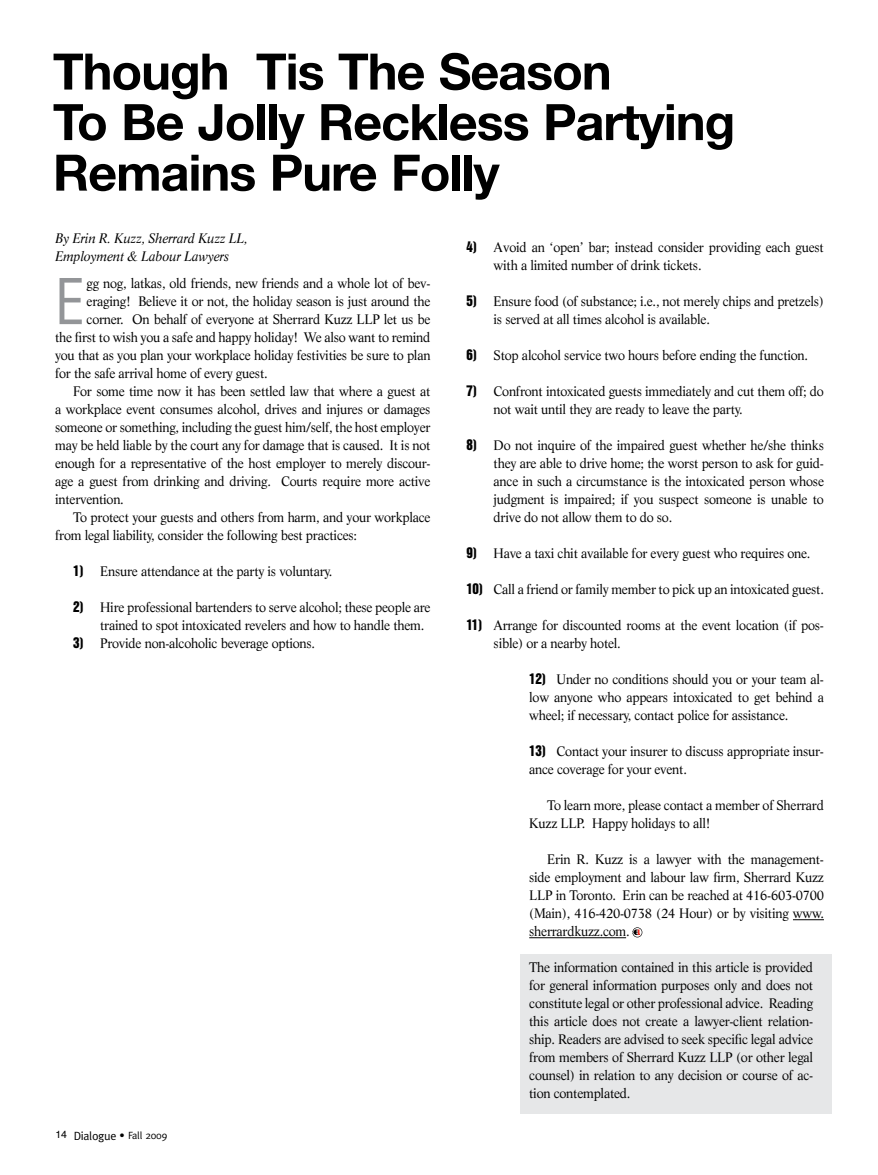
<style>
.page{position:relative;width:878px;height:1175px;background:#fff}
.page>*{position:absolute;margin:0;border:0;box-sizing:border-box;transform-origin:0 0}
.t1{font:condensed 61.5px "Helvetica LT Std";color:#939598;scale:.96 1}
.t2{font:700 50.25px/50.6px "Helvetica Neue";letter-spacing:-.02em;color:#000}
.t3{font:13.5px/18px "Life";letter-spacing:-.02em;color:#000;scale:.96 1}
.t4{font:italic 13.5px/18px "Life";letter-spacing:-.02em;color:#000;scale:.96 1}
.t5{font:10.5px "Meta";letter-spacing:-.025em;color:#000}
.s1{font-family:"Helvetica Inserat LT Std"}
.s2{font-family:"Helvetica"}
.s3{font-size:12px}
</style>
<div class="page">
<div style="left:520px;top:953px;width:311px;height:160px;background:#e6e7e8"></div>
<hr style="left:793px;top:919px;width:31px;height:1px;background:#000">
<hr style="left:529px;top:937px;width:97px;height:1px;background:#000">
<svg style="left:632px;top:927px;width:10px;height:10px"></svg>
<h2 class="t2" style="left:53px;top:45px;width:684px">Though ‘Tis The Season<br>To Be Jolly Reckless Partying<br>Remains Pure Folly</h2>
<p class="t4" style="left:55px;top:229px;width:202px">By Erin R. Kuzz, Sherrard Kuzz LL,<br>Employment &amp; Labour Lawyers</p>
<h1 class="t1" style="left:55px;top:263px;width:32px">E</h1>
<p class="t3" style="left:87px;top:274px;width:360px">gg nog, latkas, old friends, new friends and a whole lot of bev-</p>
<p class="t3" style="left:87px;top:292px;width:360px">eraging! Believe it or not, the holiday season is just around the</p>
<p class="t3" style="left:87px;top:310px;width:360px">corner. On behalf of everyone at Sherrard Kuzz LLP let us be</p>
<p class="t3" style="left:55px;top:328px;width:392px">the first to wish you a safe and happy holiday! We also want to remind</p>
<p class="t3" style="left:55px;top:346px;width:392px">you that as you plan your workplace holiday festivities be sure to plan</p>
<p class="t3" style="left:55px;top:364px;width:223px">for the safe arrival home of every guest.</p>
<p class="t3" style="left:73px;top:382px;width:374px">For some time now it has been settled law that where a guest at</p>
<p class="t3" style="left:55px;top:400px;width:392px">a workplace event consumes alcohol, drives and injures or damages</p>
<p class="t3" style="left:55px;top:418px;width:392px">someone or something, including the guest him/self, the host employer</p>
<p class="t3" style="left:55px;top:436px;width:392px">may be held liable by the court any for damage that is caused. It is not</p>
<p class="t3" style="left:55px;top:454px;width:392px">enough for a representative of the host employer to merely discour-</p>
<p class="t3" style="left:55px;top:472px;width:392px">age a guest from drinking and driving. Courts require more active</p>
<p class="t3" style="left:55px;top:490px;width:73px">intervention.</p>
<p class="t3" style="left:73px;top:508px;width:374px">To protect your guests and others from harm, and your workplace</p>
<p class="t3" style="left:55px;top:526px;width:316px">from legal liability, consider the following best practices:</p>
<p class="t3" style="left:73px;top:562px;width:271px"><span class="s1">1)</span> Ensure attendance at the party is voluntary.</p>
<p class="t3" style="left:100px;top:598px;width:345px;text-indent:-27px"><span class="s1">2)</span> Hire professional bartenders to serve alcohol; these people are trained to spot intoxicated revelers and how to handle them.</p>
<p class="t3" style="left:73px;top:634px;width:253px"><span class="s1">3)</span> Provide non-alcoholic beverage options.</p>
<p class="t5" style="left:56px;top:1129px;width:113px"><span class="s2">14</span> <span class="s3">Dialogue</span> • Fall 2009</p>
<p class="t3" style="left:493px;top:238px;width:345px;text-indent:-27px"><span class="s1">4)</span> Avoid an ‘open’ bar; instead consider providing each guest with a limited number of drink tickets.</p>
<p class="t3" style="left:493px;top:292px;width:345px;text-indent:-27px"><span class="s1">5)</span> Ensure food (of substance; i.e., not merely chips and pretzels) is served at all times alcohol is available.</p>
<p class="t3" style="left:466px;top:346px;width:357px"><span class="s1">6)</span> Stop alcohol service two hours before ending the function.</p>
<p class="t3" style="left:493px;top:382px;width:345px;text-indent:-27px"><span class="s1">7)</span> Confront intoxicated guests immediately and cut them off; do not wait until they are ready to leave the party.</p>
<p class="t3" style="left:493px;top:436px;width:345px;text-align:justify;text-indent:-27px"><span class="s1">8)</span> Do not inquire of the impaired guest whether he/she thinks they are able to drive home; the worst person to ask for guid&shy;ance in such a circumstance is the intoxicated person whose judgment is impaired; if you suspect someone is unable to drive do not allow them to do so.</p>
<p class="t3" style="left:466px;top:544px;width:360px"><span class="s1">9)</span> Have a taxi chit available for every guest who requires one.</p>
<p class="t3" style="left:466px;top:580px;width:374px"><span class="s1">10)</span> Call a friend or family member to pick up an intoxicated guest.</p>
<p class="t3" style="left:493px;top:616px;width:345px;text-indent:-27px"><span class="s1">11)</span> Arrange for discounted rooms at the event location (if pos&shy;sible) or a nearby hotel.</p>
<p class="t3" style="left:529px;top:670px;width:308px;text-align:justify"><span class="s1">12)</span> Under no conditions should you or your team al&shy;low anyone who appears intoxicated to get behind a wheel; if necessary, contact police for assistance.</p>
<p class="t3" style="left:529px;top:742px;width:308px"><span class="s1">13)</span> Contact your insurer to discuss appropriate insur&shy;ance coverage for your event.</p>
<p class="t3" style="left:529px;top:796px;width:308px;text-indent:18px">To learn more, please contact a member of Sherrard<br>Kuzz LLP. Happy holidays to all!</p>
<p class="t3" style="left:529px;top:850px;width:308px;text-align:justify;text-indent:18px">Erin R. Kuzz is a lawyer with the management&shy;side employment and labour law firm, Sherrard Kuzz LLP in Toronto. Erin can be reached at 416-603-0700 (Main), 416-420-0738 (24 Hour) or by visiting www. sherrardkuzz.com.</p>
<p class="t3" style="left:529px;top:958px;width:297px;text-align:justify">The information contained in this article is provided for general information purposes only and does not constitute legal or other professional advice. Reading this article does not create a lawyer-client relation&shy;ship. Readers are advised to seek specific legal advice from members of Sherrard Kuzz LLP (or other legal counsel) in relation to any decision or course of ac&shy;tion contemplated.</p>
</div>
